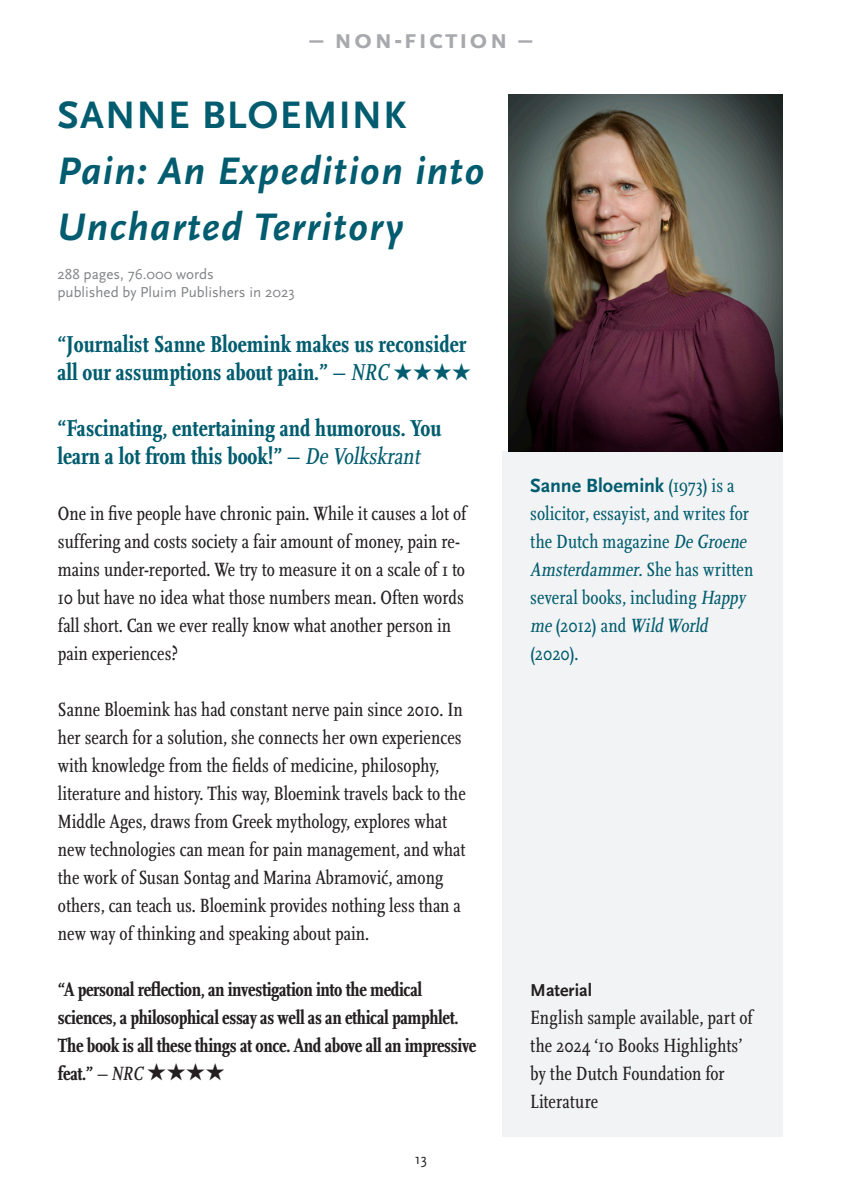
<style>
.page{position:relative;width:842px;height:1191px;background:#fff}
.page>*{position:absolute;margin:0;border:0;box-sizing:border-box;transform-origin:0 0}
.titel{font:italic 700 40px/56px "Scala Sans Pro";letter-spacing:.03em;color:#005c6e}
.auteursnaam___titel{font:700 40px "Scala Sans Pro";letter-spacing:.03em;color:#005c6e}
.t1{font:700 28px "Scala Sans Pro";letter-spacing:.06em;color:#a8a9ad}
.QUOTE_KLEUR{font:700 condensed 24px/28px "Scala Pro";color:#005c6e}
.MATERIAL{font:condensed 20px/28px "Scala Pro";color:#231f20}
.QUOTE_ZWART{font:700 condensed 20px/28px "Scala Pro";letter-spacing:-.02em;color:#231f20}
.BIO{font:condensed 20px/28px "Scala Pro";letter-spacing:.005em;color:#005c6e}
.t2{font:18px "Scala Sans Bold LF";color:#231f20}
.INFO{font:15px "Scala Sans";color:#808285}
.t3{font:15px "Scala Sans";color:#231f20}
.s1{font-weight:400}
.s2{font-weight:400;font-style:italic}
.s3{font-family:"Scala Sans Pro";font-weight:700;font-stretch:normal}
.s4{font-style:italic}
</style>
<div class="page">
<div style="left:502px;top:451px;width:281px;height:685px;background:#f2f3f4"></div>
<img style="left:508px;top:94px;width:275px;height:357px">
<p class="t1" style="left:309px;top:23px;width:224px">– non-fiction –</p>
<p class="auteursnaam___titel" style="left:57px;top:92px;width:350px">SANNE BLOEMINK</p>
<p class="titel" style="left:57px;top:143px;width:428px">Pain: An Expedition into<br>Uncharted Territory</p>
<p class="INFO" style="left:57px;top:266px;width:158px">288 pages, 76.000 words</p>
<p class="INFO" style="left:57px;top:284px;width:239px">published by Pluim Publishers in 2023</p>
<p class="QUOTE_KLEUR" style="left:57px;top:330px;width:416px">“Journalist Sanne Bloemink makes us reconsider all our assumptions about pain.” <span class="s1">–</span> <span class="s2">NRC</span> ★★★★</p>
<p class="QUOTE_KLEUR" style="left:57px;top:414px;width:385px">“Fascinating, entertaining and humorous. You learn a lot from this book!” <span class="s1">–</span> <span class="s2">De Volkskrant</span></p>
<p class="MATERIAL" style="left:58px;top:499px;width:410px">One in five people have chronic pain. While it causes a lot of suffering and costs society a fair amount of money, pain re&shy;mains under-reported. We try to measure it on a scale of 1 to 10 but have no idea what those numbers mean. Often words fall short. Can we ever really know what another person in pain experiences?</p>
<p class="MATERIAL" style="left:58px;top:695px;width:409px">Sanne Bloemink has had constant nerve pain since 2010. In her search for a solution, she connects her own experiences with knowledge from the fields of medicine, philosophy, literature and history. This way, Bloemink travels back to the Middle Ages, draws from Greek mythology, explores what new technologies can mean for pain management, and what the work of Susan Sontag and Marina Abramović, among others, can teach us. Bloemink provides nothing less than a new way of thinking and speaking about pain.</p>
<p class="QUOTE_ZWART" style="left:58px;top:975px;width:420px">“A personal reflection, an investigation into the medical sciences, a philosophical essay as well as an ethical pamphlet.<br>The book is all these things at once. And above all an impressive feat.” <span class="s2">– NRC</span>★★★★</p>
<p class="t3" style="left:415px;top:1151px;width:14px">13</p>
<p class="BIO" style="left:530px;top:471px;width:225px"><span class="s3">Sanne Bloemink</span> (1973) is a solicitor, essayist, and writes for the Dutch magazine <span class="s4">De Groene<br>Amsterdammer.</span>S h e h a s w r i t t e n several books, including <span class="s4">Happy me</span> ( 2 0 1 2 ) a n d <span class="s4">Wild World </span>(2020).</p>
<p class="t2" style="left:530px;top:980px;width:63px">Material</p>
<p class="MATERIAL" style="left:530px;top:1003px;width:224px">English sample available, part of the 2024 ‘10 Books Highlights’ by the Dutch Foundation for<br>Literature</p>
</div>
